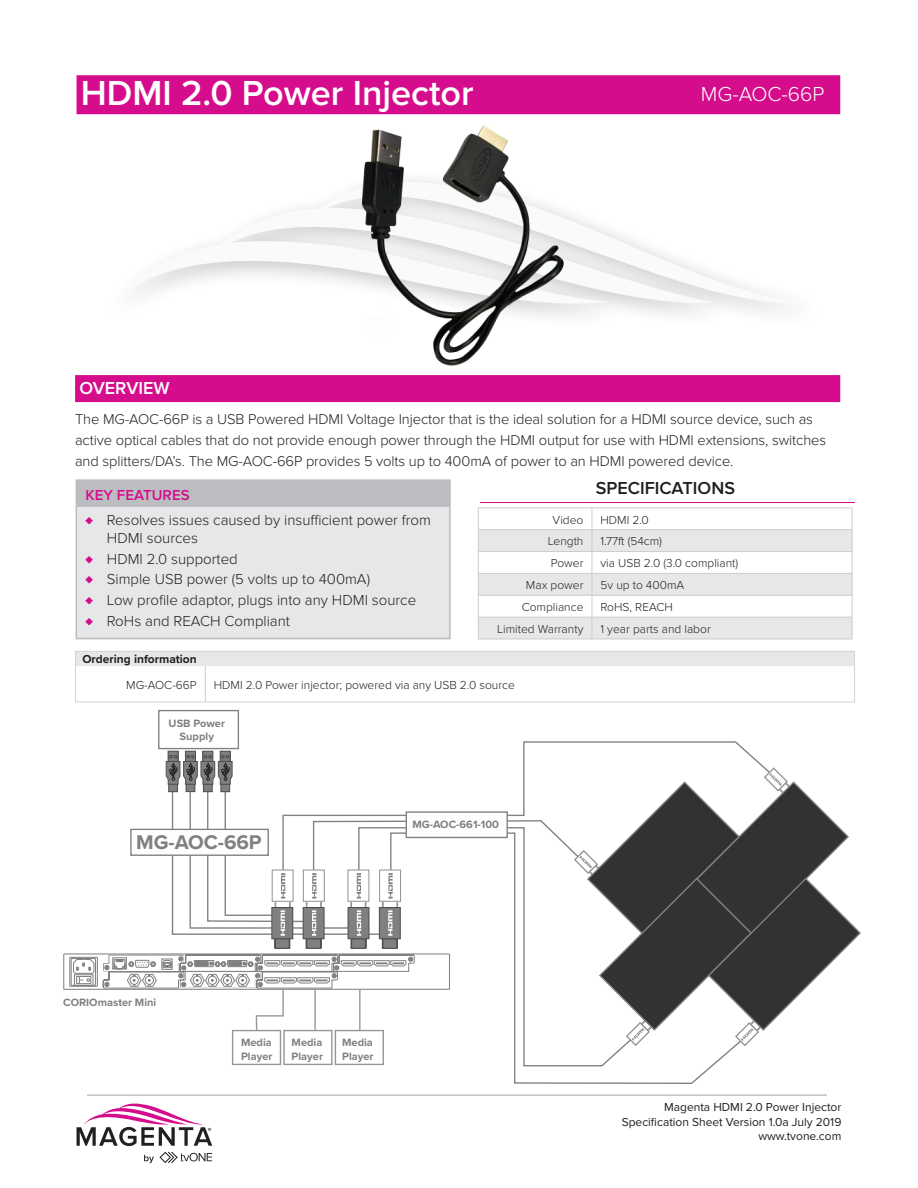
<style>
.page{position:relative;width:918px;height:1188px;background:#fff}
.page>*{position:absolute;margin:0;border:0;box-sizing:border-box;transform-origin:0 0}
.t1{font:600 36px "Proxima Nova";color:#fff}
.t2{font:300 21px "Proxima Nova";color:#fff}
.t3{font:700 20.55px "Proxima Nova";color:#7f8180}
.t4{font:600 18px "Proxima Nova";color:#231f20}
.t5{font:600 18px "Proxima Nova";color:#fff}
.t6{font:300 15px/20.7px "Proxima Nova";color:#231f20}
.t7{font:300 14.7px/21px "Proxima Nova";letter-spacing:-.005em;color:#231f20}
.t8{font:300 12px "Proxima Nova";color:#231f20}
.t9{font:12px/14.4px "Proxima Nova";color:#231f20;text-align:right}
.t10{font:700 12px "Proxima Nova";color:#231f20}
.t11{font:700 10.95px/13.2px "Proxima Nova";color:#7f8180}
.t12{font:9px "Myriad Pro";color:#231f20}
.s1{font-weight:600;color:#d50d8c}
.s2{color:#d50d8c}
</style>
<div class="page">
<svg style="left:77px;top:1103px;width:135px;height:43px"></svg>
<svg style="left:160px;top:1152px;width:52px;height:11px"></svg>
<svg style="left:144px;top:1155px;width:10px;height:8px"></svg>
<hr style="left:87px;top:1095px;width:740px;height:1px;background:#9ea1a3">
<div style="left:77px;top:75px;width:763px;height:39px;background:#d50d8c"></div>
<div style="left:76px;top:480px;width:374px;height:159px;background:#e6e7e9"></div>
<div style="left:76px;top:480px;width:374px;height:27px;background:#bcbdc0"></div>
<div style="left:76px;top:479px;width:375px;height:160px;border:2px solid #bcbdc0"></div>
<div style="left:75px;top:375px;width:765px;height:27px;background:#d50d8c"></div>
<svg style="left:138px;top:201px;width:650px;height:108px"></svg>
<hr style="left:478px;top:507px;width:114px;height:1px;background:#ccc">
<hr style="left:592px;top:507px;width:261px;height:1px;background:#ccc">
<svg style="left:478px;top:508px;width:375px;height:131px"></svg>
<hr style="left:478px;top:617px;width:114px;height:1px;background:#ccc">
<hr style="left:592px;top:617px;width:261px;height:1px;background:#ccc">
<hr style="left:478px;top:639px;width:114px;height:1px;background:#ccc">
<hr style="left:592px;top:639px;width:261px;height:1px;background:#ccc">
<hr style="left:480px;top:502px;width:375px;height:1px;background:#d50d8c">
<hr style="left:75px;top:666px;width:1px;height:36px;background:#d1d2d4">
<hr style="left:854px;top:666px;width:1px;height:36px;background:#d1d2d4">
<div style="left:75px;top:652px;width:780px;height:14px;background:#e6e7e9"></div>
<hr style="left:75px;top:651px;width:130px;height:1px;background:#d1d2d4">
<hr style="left:205px;top:651px;width:650px;height:1px;background:#d1d2d4">
<hr style="left:205px;top:666px;width:1px;height:36px;background:#ccc">
<hr style="left:75px;top:702px;width:130px;height:1px;background:#d1d2d4">
<hr style="left:205px;top:702px;width:650px;height:1px;background:#d1d2d4">
<img style="left:348px;top:125px;width:219px;height:240px">
<svg style="left:514px;top:1047px;width:221px;height:37px"></svg>
<svg style="left:523px;top:741px;width:228px;height:14px"></svg>
<svg style="left:357px;top:1047px;width:277px;height:20px"></svg>
<div style="left:158px;top:710px;width:81px;height:39px;border:1px solid #808281"></div>
<div style="left:220px;top:751px;width:10px;height:10px;background:#7f807f"></div>
<div style="left:220px;top:751px;width:10px;height:11px;border:1px solid #4d4e4f"></div>
<div style="left:203px;top:751px;width:10px;height:10px;background:#7f807f"></div>
<div style="left:203px;top:751px;width:10px;height:11px;border:1px solid #4d4e4f"></div>
<div style="left:185px;top:751px;width:10px;height:10px;background:#7f807f"></div>
<div style="left:185px;top:751px;width:11px;height:11px;border:1px solid #4d4e4f"></div>
<div style="left:168px;top:751px;width:10px;height:10px;background:#7f807f"></div>
<div style="left:168px;top:751px;width:10px;height:11px;border:1px solid #4d4e4f"></div>
<div style="left:335px;top:1030px;width:49px;height:35px;border:1px solid #949699"></div>
<div style="left:283px;top:1030px;width:50px;height:35px;border:1px solid #949699"></div>
<div style="left:232px;top:1030px;width:49px;height:35px;border:1px solid #949699"></div>
<svg style="left:63px;top:755px;width:798px;height:292px"></svg>
<h1 class="t1" style="left:81px;top:72px;width:394px">HDMI 2.0 Power Injector</h1>
<h2 class="t2" style="left:701px;top:82px;width:125px">MG-AOC-66P</h2>
<p class="t5" style="left:79px;top:378px;width:92px">OVERVIEW</p>
<p class="t7" style="left:75px;top:409px;width:753px">The MG-AOC-66P is a USB Powered HDMI Voltage Injector that is the ideal solution for a HDMI source device, such as active optical cables that do not provide enough power through the HDMI output for use with HDMI extensions, switches and splitters/DA’s. The MG-AOC-66P provides 5 volts up to 400mA of power to an HDMI powered device.</p>
<p class="t6" style="left:86px;top:482px;width:347px;line-height:25px"><span class="s1">KEY FEATURES<br></span><span class="s2">♦</span> Resolves issues caused by insufficient power from</p>
<p class="t6" style="left:86px;top:528px;width:332px;text-indent:21px">HDMI sources<br><span class="s2">♦</span> HDMI 2.0 supported<br><span class="s2">♦</span> Simple USB power (5 volts up to 400mA)<br><span class="s2">♦</span> Low profile adaptor, plugs into any HDMI source <span class="s2">♦</span> RoHs and REACH Compliant</p>
<p class="t4" style="left:596px;top:477px;width:141px">SPECIFICATIONS</p>
<p class="t8" style="left:553px;top:513px;width:32px">Video</p>
<p class="t8" style="left:600px;top:513px;width:50px">HDMI 2.0</p>
<p class="t8" style="left:548px;top:534px;width:37px">Length</p>
<p class="t8" style="left:600px;top:534px;width:63px">1.77ft (54cm)</p>
<p class="t8" style="left:551px;top:556px;width:34px">Power</p>
<p class="t8" style="left:600px;top:556px;width:139px">via USB 2.0 (3.0 compliant)</p>
<p class="t8" style="left:526px;top:578px;width:59px">Max power</p>
<p class="t8" style="left:600px;top:578px;width:85px">5v up to 400mA</p>
<p class="t8" style="left:522px;top:600px;width:63px">Compliance</p>
<p class="t8" style="left:600px;top:600px;width:74px">RoHS, REACH</p>
<p class="t8" style="left:497px;top:622px;width:88px">Limited Warranty</p>
<p class="t8" style="left:600px;top:622px;width:112px">1 year parts and labor</p>
<p class="t10" style="left:82px;top:650px;width:116px">Ordering information</p>
<p class="t8" style="left:126px;top:678px;width:72px">MG-AOC-66P</p>
<p class="t8" style="left:214px;top:678px;width:303px">HDMI 2.0 Power injector; powered via any USB 2.0 source</p>
<p class="t11" style="left:169px;top:716px;width:58px;text-align:center">USB Power<br>Supply</p>
<h3 class="t3" style="left:136px;top:827px;width:127px">MG-AOC-66P</h3>
<p class="t11" style="left:412px;top:817px;width:88px">MG-AOC-661-100</p>
<p class="t11" style="left:63px;top:996px;width:95px">CORIOmaster Mini</p>
<p class="t12" style="left:208px;top:1125px;width:5px">®</p>
<p class="t11" style="left:241px;top:1036px;width:33px">Media<br>Player</p>
<p class="t11" style="left:292px;top:1036px;width:33px">Media<br>Player</p>
<p class="t11" style="left:342px;top:1036px;width:33px">Media<br>Player</p>
<p class="t9" style="left:622px;top:1100px;width:221px">Magenta HDMI 2.0 Power Injector<br>Specification Sheet Version 1.0a July 2019 www.tvone.com</p>
</div>
